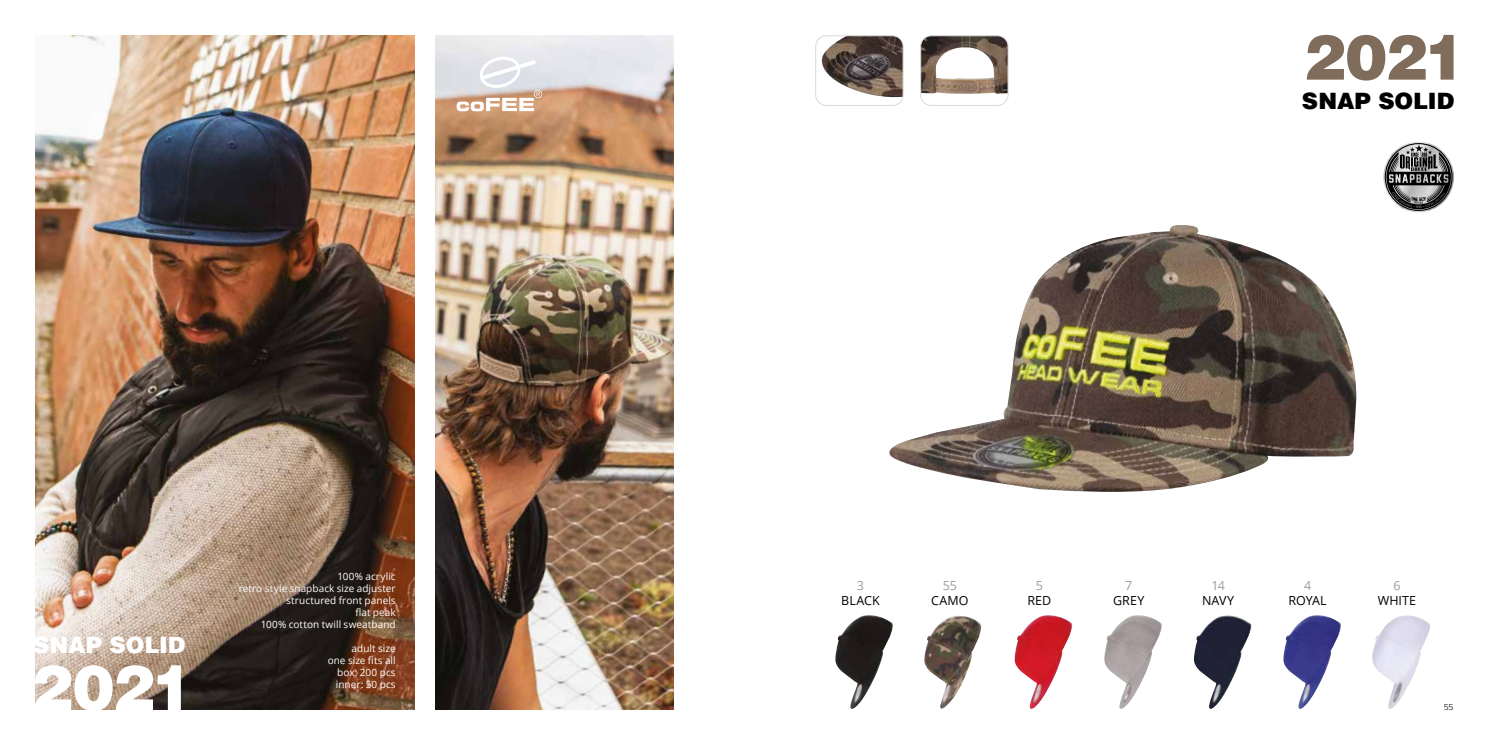
<style>
.page{position:relative;width:1489px;height:745px;background:#fff}
.page>*{position:absolute;margin:0;border:0;box-sizing:border-box;transform-origin:0 0}
.t1{font:900 62.5px "Helvetica";color:#7f6c5b}
.t2{font:900 62.5px "Helvetica";color:#fff}
.t3{font:900 22.5px "Helvetica";color:#000}
.t4{font:900 22.5px "Helvetica";color:#fff}
.t5{font:12.5px "Open Sans";letter-spacing:.005em;color:#000}
.t6{font:12.5px "Open Sans";color:#9d9d9c}
.t7{font:10px/12px "Open Sans";letter-spacing:.005em;color:#fff;text-align:right}
.t8{font:300 8.75px "Titillium Web";color:#000}
</style>
<div class="page">
<img style="left:35px;top:35px;width:379px;height:674px">
<img style="left:435px;top:35px;width:238px;height:674px">
<img style="left:889px;top:225px;width:467px;height:267px">
<img style="left:922px;top:37px;width:86px;height:57px">
<div style="left:920px;top:35px;width:88px;height:71px;border:1px solid #dadada;border-radius:11px"></div>
<img style="left:819px;top:37px;width:84px;height:60px">
<div style="left:815px;top:35px;width:88px;height:71px;border:1px solid #dadada;border-radius:11px"></div>
<img style="left:835px;top:615px;width:58px;height:93px">
<img style="left:924px;top:615px;width:58px;height:93px">
<img style="left:1014px;top:615px;width:59px;height:93px">
<img style="left:1104px;top:615px;width:58px;height:93px">
<img style="left:1194px;top:615px;width:58px;height:93px">
<img style="left:1283px;top:615px;width:58px;height:93px">
<img style="left:1372px;top:615px;width:58px;height:93px">
<svg style="left:1383px;top:142px;width:70px;height:70px"></svg>
<svg style="left:456px;top:56px;width:86px;height:55px"></svg>
<h2 class="t4" style="left:33px;top:630px;width:154px">SNAP SOLID</h2>
<h1 class="t2" style="left:31px;top:646px;width:164px">2021</h1>
<p class="t7" style="left:239px;top:570px;width:158px">100% acrylic<br>retro style snapback size adjuster structured front panels<br>flat peak<br>100% cotton twill sweatband</p>
<p class="t7" style="left:328px;top:642px;width:70px">adult size<br>one size fits all box: 200 pcs inner: 50 pcs</p>
<h1 class="t1" style="left:1303px;top:16px;width:164px">2021</h1>
<h2 class="t3" style="left:1301px;top:86px;width:154px">SNAP SOLID</h2>
<p class="t6" style="left:857px;top:576px;width:9px">3</p>
<p class="t5" style="left:841px;top:591px;width:40px">BLACK</p>
<p class="t6" style="left:942px;top:576px;width:16px">55</p>
<p class="t5" style="left:931px;top:591px;width:39px">CAMO</p>
<p class="t6" style="left:1035px;top:576px;width:9px">5</p>
<p class="t5" style="left:1027px;top:591px;width:25px">RED</p>
<p class="t6" style="left:1125px;top:576px;width:9px">7</p>
<p class="t5" style="left:1113px;top:591px;width:33px">GREY</p>
<p class="t6" style="left:1211px;top:576px;width:15px">14</p>
<p class="t5" style="left:1201px;top:591px;width:34px">NAVY</p>
<p class="t6" style="left:1303px;top:576px;width:9px">4</p>
<p class="t5" style="left:1288px;top:591px;width:39px">ROYAL</p>
<p class="t6" style="left:1393px;top:576px;width:9px">6</p>
<p class="t5" style="left:1377px;top:591px;width:40px">WHITE</p>
<p class="t8" style="left:1443px;top:699px;width:11px">55</p>
</div>
